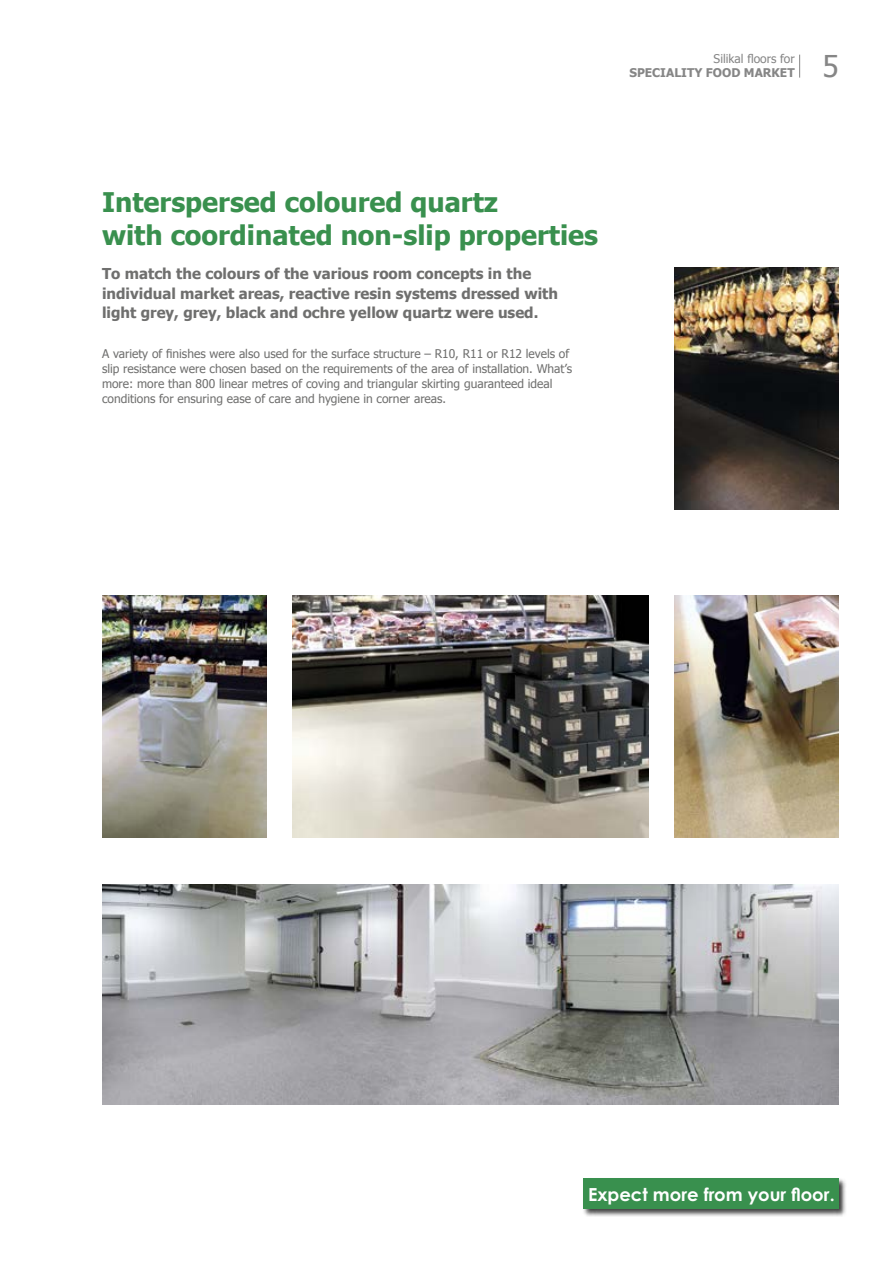
<style>
.page{position:relative;width:893px;height:1263px;background:#fff}
.page>*{position:absolute;margin:0;border:0;box-sizing:border-box;transform-origin:0 0}
.t1{font:30px "Tahoma";color:#868686}
.t2{font:700 27px/32.4px "Tahoma";color:#39904e}
.t3{font:700 18px "Century Gothic";color:#fff}
.t4{font:700 15px/19.5px "Tahoma";color:#6f6f6e}
.t5{font:12px/15px "Tahoma";color:#6f6f6e}
.t6{font:700 12px "Tahoma";color:#868686}
.t7{font:12px "Tahoma";color:#868686}
</style>
<div class="page">
<img style="left:293px;top:596px;width:355px;height:242px">
<img style="left:102px;top:596px;width:164px;height:242px">
<img style="left:674px;top:596px;width:165px;height:242px">
<img style="left:674px;top:268px;width:165px;height:242px">
<img style="left:102px;top:885px;width:737px;height:220px">
<div style="left:582px;top:1177px;width:265px;height:39px;background:#000;opacity:.75"></div>
<div style="left:584px;top:1179px;width:255px;height:30px;background:#39904e"></div>
<svg style="left:799px;top:55px;width:1px;height:23px"></svg>
<p class="t7" style="left:714px;top:51px;width:83px">Silikal floors for</p>
<p class="t6" style="left:629px;top:64px;width:167px">SPECIALITY FOOD MARKET</p>
<h1 class="t1" style="left:823px;top:46px;width:18px">5</h1>
<h2 class="t2" style="left:102px;top:184px;width:498px">Interspersed coloured quartz<br>with coordinated non-slip properties</h2>
<p class="t4" style="left:102px;top:263px;width:458px">To match the colours of the various room concepts in the individual market areas, reactive resin systems dressed with light grey, grey, black and ochre yellow quartz were used.</p>
<p class="t5" style="left:102px;top:345px;width:471px">A variety of finishes were also used for the surface structure – R10, R11 or R12 levels of slip resistance were chosen based on the requirements of the area of installation. What’s more: more than 800 linear metres of coving and triangular skirting guaranteed ideal conditions for ensuring ease of care and hygiene in corner areas.</p>
<h3 class="t3" style="left:588px;top:1183px;width:248px">Expect more from your floor.</h3>
</div>
